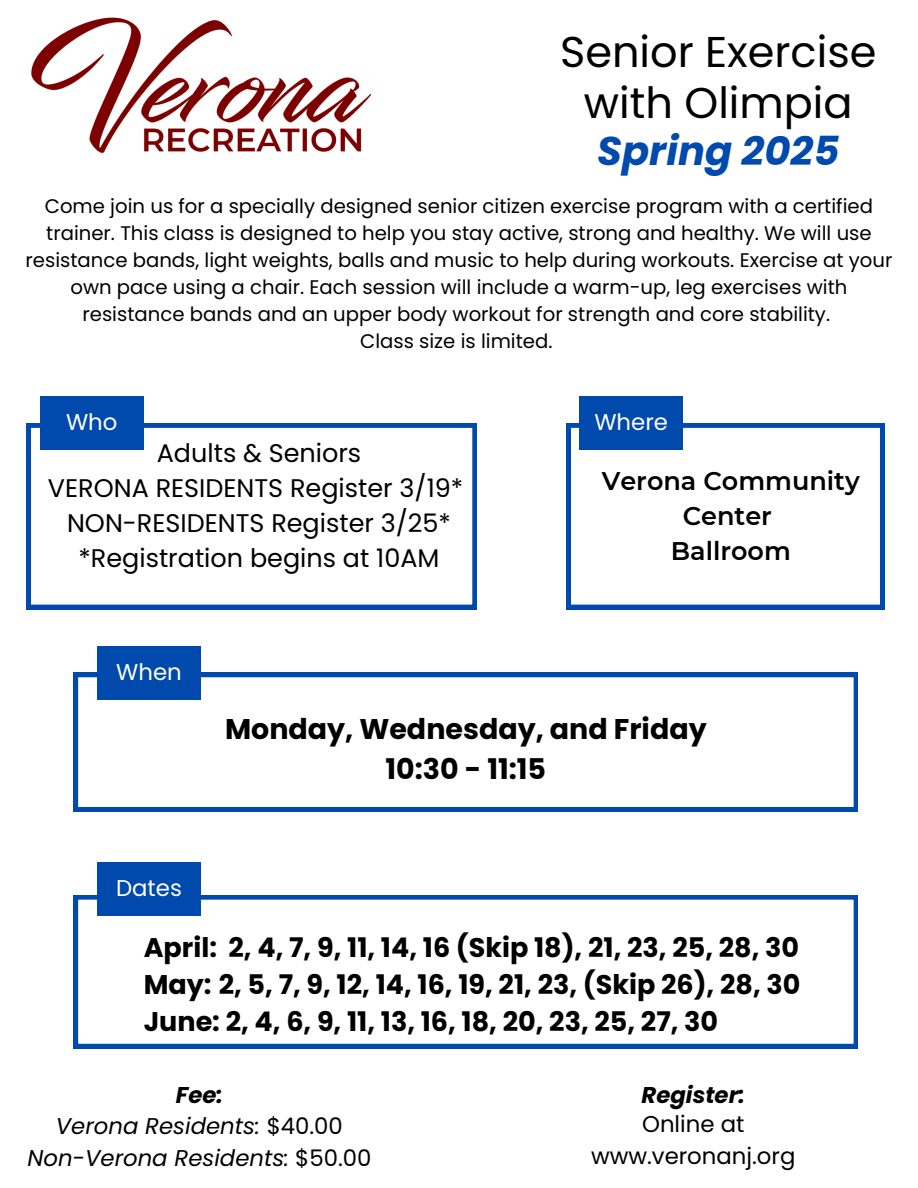
<style>
.page{position:relative;width:918px;height:1188px;background:#fff}
.page>*{position:absolute;margin:0;border:0;box-sizing:border-box;transform-origin:0 0}
.t1{font:43.05px/50.7px "Poppins";color:#000;text-align:center}
.t2{font:italic 700 40.05px "Poppins";color:#004aad}
.t3{font:700 28.5px/39.3px "Poppins";color:#000;text-align:center}
.t4{font:700 27px/37.2px "Poppins";color:#000;text-align:justify}
.t5{font:25.5px/34.8px "Poppins";color:#000;text-align:center}
.t6{font:600 25.5px/34.8px "Montserrat";color:#000;text-align:center}
.t7{font:italic 22.8px/31.5px "Poppins";color:#000;text-align:center}
.t8{font:22.8px/31.5px "Poppins";color:#000;text-align:center}
.t9{font:22.8px "Poppins";color:#fff}
.t10{font:italic 700 22.8px "Poppins";color:#000}
.t11{font:19.65px/27px "Poppins";color:#000;text-align:center}
.s1{font-weight:700}
.s2{font-style:normal}
</style>
<div class="page">
<img style="left:31px;top:17px;width:341px;height:136px">
<svg style="left:27px;top:423px;width:450px;height:186px"></svg>
<svg style="left:567px;top:423px;width:318px;height:186px"></svg>
<div style="left:40px;top:397px;width:104px;height:53px;background:#004aad"></div>
<svg style="left:74px;top:895px;width:784px;height:153px"></svg>
<div style="left:579px;top:397px;width:104px;height:53px;background:#004aad"></div>
<div style="left:97px;top:862px;width:104px;height:53px;background:#004aad"></div>
<svg style="left:74px;top:673px;width:784px;height:138px"></svg>
<div style="left:97px;top:646px;width:104px;height:53px;background:#004aad"></div>
<p class="t1" style="left:560px;top:27px;width:318px">Senior Exercise with Olimpia</p>
<p class="t2" style="left:597px;top:123px;width:244px">Spring 2025</p>
<h6 class="t11" style="left:26px;top:193px;width:868px">Come join us for a specially designed senior citizen exercise program with a certified trainer. This class is designed to help you stay active, strong and healthy. We will use resistance bands, light weights, balls and music to help during workouts. Exercise at your own pace using a chair. Each session will include a warm-up, leg exercises with resistance bands and an upper body workout for strength and core stability.</h6>
<h2 class="t11" style="left:360px;top:328px;width:194px">Class size is limited.</h2>
<p class="t9" style="left:66px;top:407px;width:53px">Who</p>
<p class="t5" style="left:48px;top:436px;width:417px">Adults &amp; Seniors<br>VERONA RESIDENTS Register 3/19*<br>NON-RESIDENTS Register 3/25* *Registration begins at 10AM</p>
<h5 class="t9" style="left:116px;top:656px;width:67px">When</h5>
<h2 class="t9" style="left:594px;top:407px;width:75px">Where</h2>
<h1 class="t6" style="left:602px;top:463px;width:259px">Verona Community<br>Center<br>Ballroom</h1>
<h6 class="t9" style="left:116px;top:872px;width:67px">Dates</h6>
<h3 class="t3" style="left:225px;top:710px;width:483px">Monday, Wednesday, and Friday<br>10:30 - 11:15</h3>
<h6 class="t4" style="left:144px;top:929px;width:658px">April: 2, 4, 7, 9, 11, 14, 16 (Skip 18), 21, 23, 25, 28, 30<br>May: 2, 5, 7, 9, 12, 14, 16, 19, 21, 23, (Skip 26), 28, 30<br>June: 2, 4, 6, 9, 11, 13, 16, 18, 20, 23, 25, 27, 30</h6>
<h6 class="t7" style="left:27px;top:1079px;width:345px"><span class="s1">Fee:<br></span>Verona Residents: <span class="s2">$40.00<br></span>Non-Verona Residents: <span class="s2">$50.00</span></h6>
<h6 class="t10" style="left:642px;top:1079px;width:105px">Register:</h6>
<h4 class="t8" style="left:591px;top:1108px;width:206px">Online at www.veronanj.org</h4>
</div>
